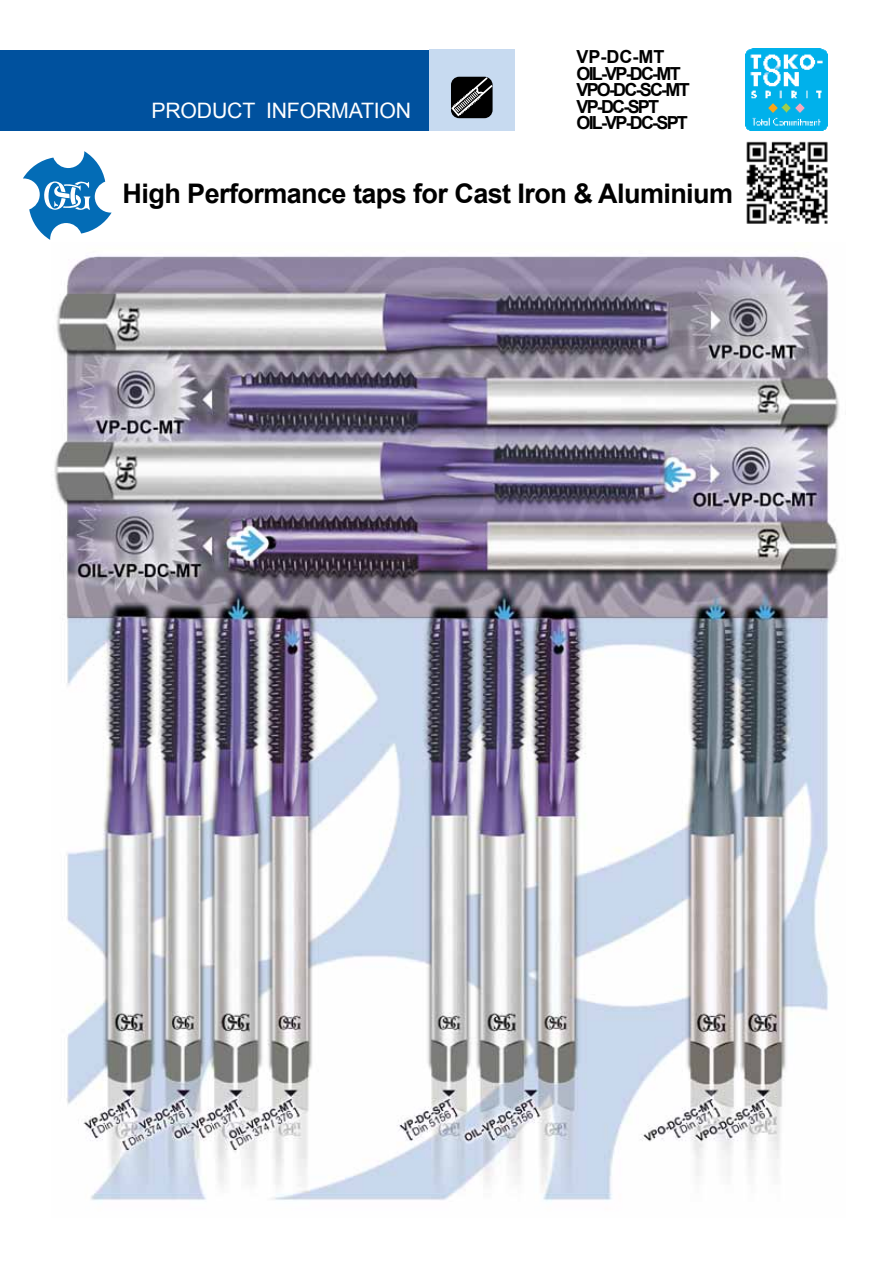
<style>
.page{position:relative;width:893px;height:1263px;background:#fff}
.page>*{position:absolute;margin:0;border:0;box-sizing:border-box;transform-origin:0 0}
.t1{font:700 27px "Arial";letter-spacing:-.02em;color:#000}
.t2{font:21.3px "Arial";letter-spacing:-.01em;color:#fff}
.t3{font:700 18px/16.5px "Arial";letter-spacing:-.1em;color:#000}
</style>
<div class="page">
<div style="left:0;top:50px;width:446px;height:81px;background:#00519e"></div>
<div style="left:430px;top:50px;width:85px;height:81px;background:#c7daf0"></div>
<svg style="left:23px;top:151px;width:89px;height:89px"></svg>
<svg style="left:451px;top:76px;width:42px;height:42px;background:#343536"></svg>
<img style="left:54px;top:255px;width:785px;height:946px">
<img style="left:745px;top:49px;width:83px;height:82px">
<img style="left:746px;top:141px;width:82px;height:83px">
<p class="t2" style="left:151px;top:97px;width:261px">PRODUCT INFORMATION</p>
<p class="t3" style="left:576px;top:49px;width:115px">VP-DC-MT<br>OIL-VP-DC-MT<br>VPO-DC-SC-MT<br>VP-DC-SPT<br>OIL-VP-DC-SPT</p>
<h1 class="t1" style="left:123px;top:175px;width:612px">High Performance taps for Cast Iron &amp; Aluminium</h1>
</div>
